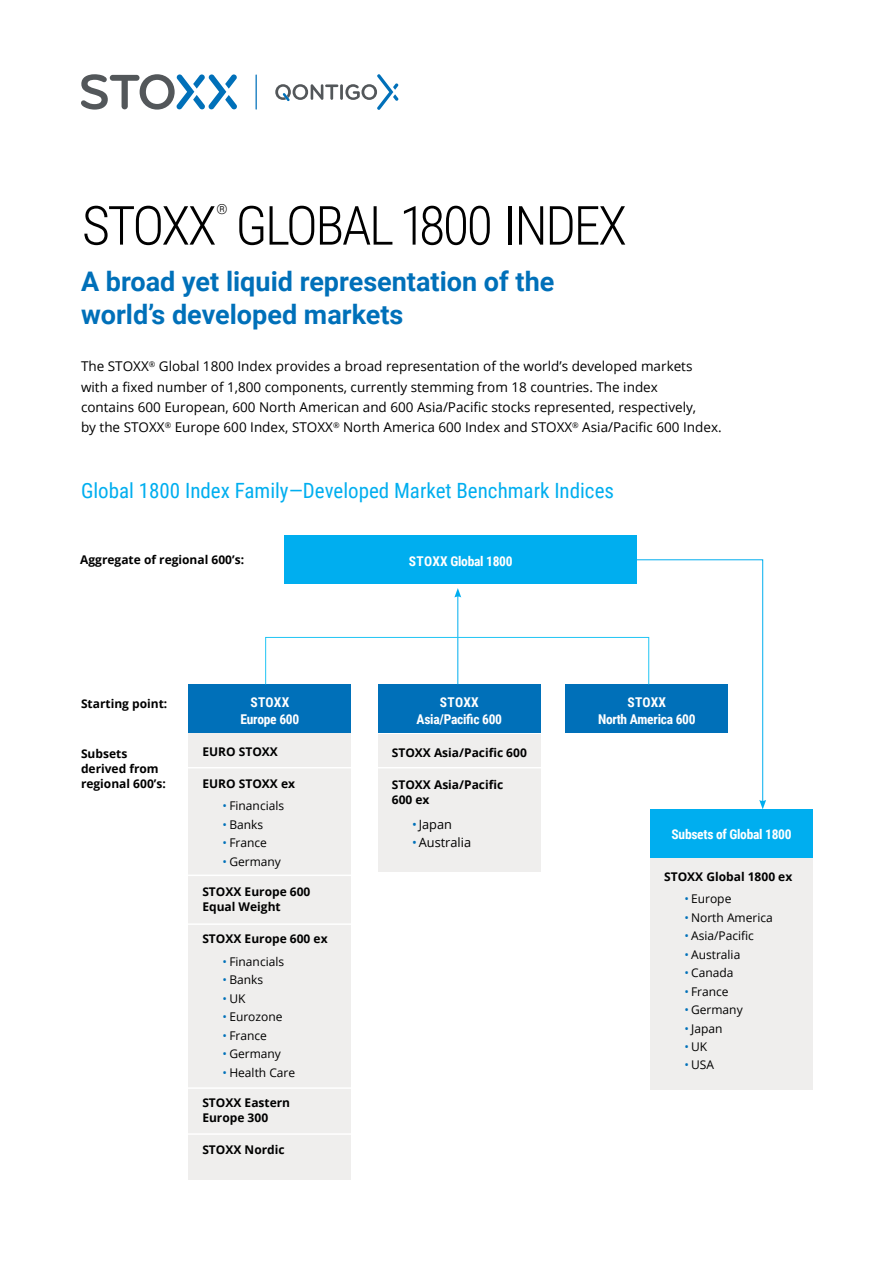
<style>
.page{position:relative;width:893px;height:1263px;background:#fff}
.page>*{position:absolute;margin:0;border:0;box-sizing:border-box;transform-origin:0 0}
.t1{font:300 54px "Roboto Condensed";letter-spacing:-.045em;color:#000}
.t2{font:700 27px/33px "Roboto";color:#0070b9}
.t3{font:21px "Roboto Condensed";color:#00aeef}
.t4{font:300 13.95px "Roboto Condensed";color:#000}
.t5{font:13.5px/20.2px "Open Sans";color:#000}
.t6{font:700 13.5px/16.5px "Roboto Condensed";letter-spacing:-.02em;color:#fff;text-align:center}
.t7{font:12.75px "Open Sans";color:#000}
.t8{font:700 12px/15px "Open Sans";color:#000}
.t9{font:12px "Open Sans";color:#000}
.s1{color:#0070b9}
</style>
<div class="page">
<svg style="left:81px;top:74px;width:156px;height:36px"></svg>
<hr style="left:340px;top:84px;width:3px;height:16px;background:#53575a">
<svg style="left:345px;top:74px;width:53px;height:36px"></svg>
<svg style="left:275px;top:84px;width:63px;height:17px"></svg>
<hr style="left:256px;top:75px;width:1px;height:35px;background:#0070b9">
<div style="left:285px;top:535px;width:352px;height:49px;background:#00aeef"></div>
<div style="left:651px;top:809px;width:162px;height:49px;background:#00aeef"></div>
<div style="left:189px;top:684px;width:162px;height:49px;background:#0070b9"></div>
<div style="left:378px;top:684px;width:162px;height:49px;background:#0070b9"></div>
<div style="left:566px;top:684px;width:162px;height:49px;background:#0070b9"></div>
<hr style="left:457px;top:595px;width:1px;height:89px;background:#00aeef">
<svg style="left:454px;top:588px;width:7px;height:9px"></svg>
<div style="left:265px;top:637px;width:384px;height:48px;border:1px solid #20c4f4"></div>
<svg style="left:635px;top:559px;width:131px;height:250px"></svg>
<div style="left:651px;top:858px;width:162px;height:231px;background:#efeeed"></div>
<div style="left:378px;top:734px;width:162px;height:138px;background:#efeeed"></div>
<div style="left:189px;top:733px;width:162px;height:446px;background:#efeeed"></div>
<hr style="left:178px;top:767px;width:183px;height:1px;background:#fff">
<hr style="left:370px;top:767px;width:184px;height:1px;background:#fff">
<hr style="left:178px;top:923px;width:183px;height:2px;background:#fff">
<hr style="left:178px;top:1087px;width:183px;height:2px;background:#fff">
<hr style="left:178px;top:874px;width:183px;height:2px;background:#fff">
<hr style="left:178px;top:1133px;width:183px;height:2px;background:#fff">
<p class="t4" style="left:217px;top:199px;width:13px">®</p>
<h1 class="t1" style="left:82px;top:188px;width:547px">STOXX GLOBAL1800 INDEX</h1>
<h2 class="t2" style="left:81px;top:264px;width:475px">A broad yet liquid representation of the world’s developed markets</h2>
<p class="t5" style="left:81px;top:356px;width:642px">The STOXX<sup>®</sup> Global 1800 Index provides a broad representation of the world’s developed markets with a fixed number of 1,800 components, currently stemming from 18 countries. The index<br>contains 600 European, 600 North American and 600 Asia/Pacific stocks represented, respectively,<br>by the STOXX<sup>®</sup> Europe 600 Index, STOXX<sup>®</sup> North America 600 Index and STOXX<sup>®</sup> Asia/Pacific 600 Index.</p>
<h3 class="t3" style="left:81px;top:476px;width:535px">Global 1800 Index Family—Developed Market Benchmark Indices</h3>
<p class="t8" style="left:80px;top:552px;width:165px">Aggregate of regional 600’s:</p>
<p class="t6" style="left:409px;top:553px;width:105px">STOXX Global 1800</p>
<p class="t8" style="left:81px;top:696px;width:88px">Starting point:</p>
<p class="t8" style="left:81px;top:746px;width:86px">Subsets derived from regional 600’s:</p>
<p class="t6" style="left:240px;top:694px;width:60px">STOXX<br>Europe 600</p>
<p class="t6" style="left:417px;top:694px;width:87px">STOXX<br>Asia/Pacific 600</p>
<p class="t6" style="left:598px;top:694px;width:99px">STOXX<br>North America 600</p>
<p class="t8" style="left:202px;top:743px;width:77px">EURO STOXX</p>
<p class="t8" style="left:202px;top:776px;width:94px">EURO STOXX ex</p>
<p class="t9" style="left:223px;top:798px;width:63px"><span class="s1">•</span> Financials</p>
<p class="t9" style="left:223px;top:816px;width:42px"><span class="s1">•</span> Banks</p>
<p class="t9" style="left:223px;top:835px;width:46px"><span class="s1">•</span> France</p>
<p class="t9" style="left:223px;top:853px;width:60px"><span class="s1">•</span> Germany</p>
<p class="t8" style="left:202px;top:884px;width:110px">STOXX Europe 600<br>Equal Weight</p>
<p class="t8" style="left:202px;top:931px;width:127px">STOXX Europe 600 ex</p>
<p class="t9" style="left:223px;top:953px;width:63px"><span class="s1">•</span> Financials</p>
<p class="t9" style="left:223px;top:972px;width:42px"><span class="s1">•</span> Banks</p>
<p class="t9" style="left:223px;top:990px;width:24px"><span class="s1">•</span>UK</p>
<p class="t9" style="left:223px;top:1009px;width:61px"><span class="s1">•</span> Eurozone</p>
<p class="t9" style="left:223px;top:1027px;width:46px"><span class="s1">•</span> France</p>
<p class="t9" style="left:223px;top:1046px;width:60px"><span class="s1">•</span> Germany</p>
<p class="t9" style="left:223px;top:1064px;width:74px"><span class="s1">•</span> Health Care</p>
<p class="t8" style="left:202px;top:1095px;width:89px">STOXX Eastern<br>Europe 300</p>
<p class="t8" style="left:202px;top:1142px;width:84px">STOXX Nordic</p>
<p class="t8" style="left:392px;top:745px;width:137px">STOXX Asia/Pacific 600</p>
<p class="t8" style="left:392px;top:777px;width:113px">STOXX Asia/Pacific<br>600 ex</p>
<p class="t7" style="left:412px;top:815px;width:41px"><span class="s1">•</span>Japan</p>
<p class="t7" style="left:412px;top:834px;width:61px"><span class="s1">•</span>Australia</p>
<p class="t6" style="left:672px;top:825px;width:122px">Subsets of Global 1800</p>
<p class="t8" style="left:664px;top:869px;width:130px">STOXX Global 1800 ex</p>
<p class="t9" style="left:684px;top:891px;width:49px"><span class="s1">•</span> Europe</p>
<p class="t9" style="left:684px;top:909px;width:90px"><span class="s1">•</span> North America</p>
<p class="t9" style="left:684px;top:928px;width:71px"><span class="s1">•</span> Asia/Pacific</p>
<p class="t9" style="left:684px;top:946px;width:57px"><span class="s1">•</span> Australia</p>
<p class="t9" style="left:684px;top:964px;width:51px"><span class="s1">•</span> Canada</p>
<p class="t9" style="left:684px;top:983px;width:46px"><span class="s1">•</span> France</p>
<p class="t9" style="left:684px;top:1001px;width:60px"><span class="s1">•</span> Germany</p>
<p class="t9" style="left:684px;top:1020px;width:40px"><span class="s1">•</span>Japan</p>
<p class="t9" style="left:684px;top:1038px;width:24px"><span class="s1">•</span>UK</p>
<p class="t9" style="left:684px;top:1057px;width:31px"><span class="s1">•</span> USA</p>
</div>
